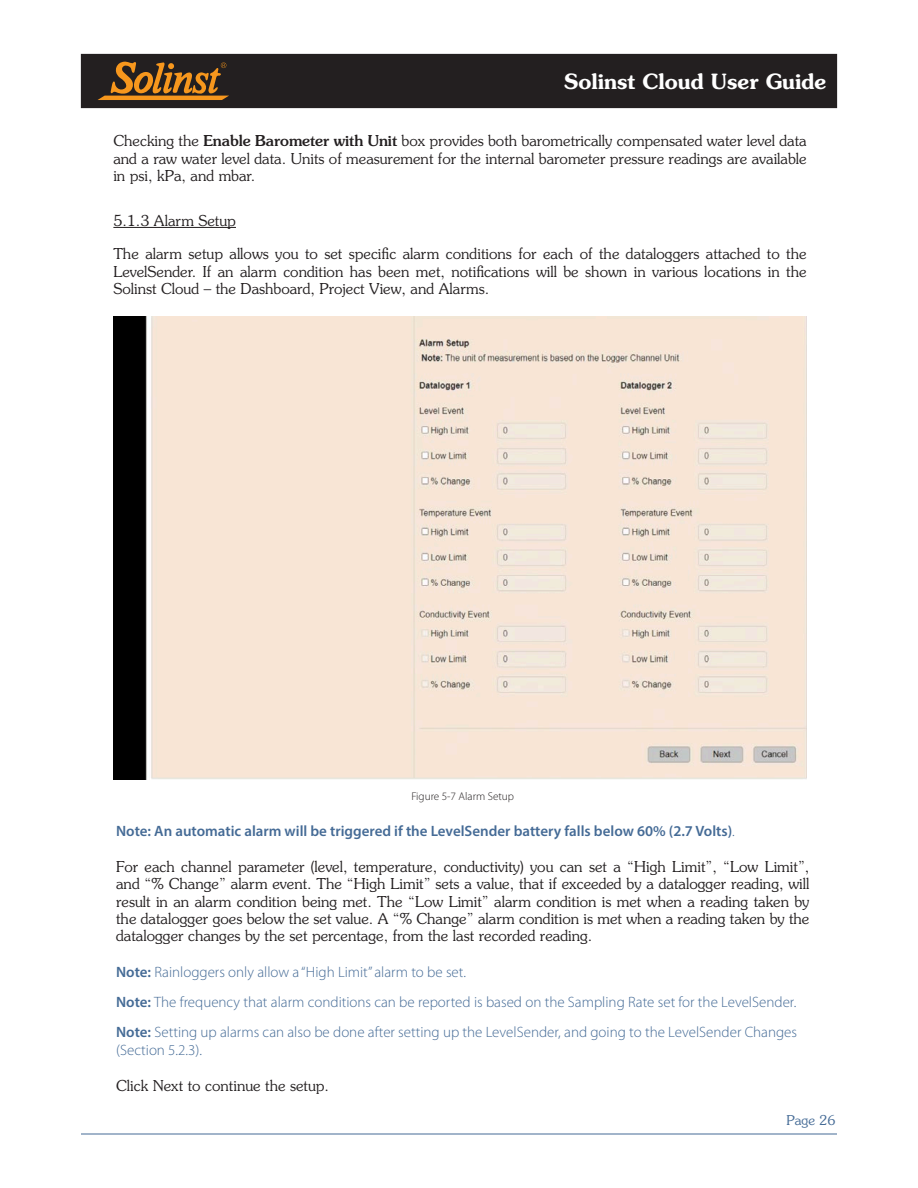
<style>
.page{position:relative;width:918px;height:1188px;background:#fff}
.page>*{position:absolute;margin:0;border:0;box-sizing:border-box;transform-origin:0 0}
.t1{font:600 21px "Souvenir Std";color:#fff}
.BODY_Text{font:300 15px/17.2px "Souvenir Std";color:#231f20;text-align:justify}
.NOTE-BodyText{font:300 15px/18px "Myriad Pro";color:#456b96}
.NOTE-BodyText-2{font:600 15px "Myriad Pro";color:#456b96}
.BODY_Title_1_1_1{font:300 15px "Souvenir Std";color:#231f20}
.t2{font:300 13.5px "Souvenir Std";color:#456b96}
.t3{font:300 11.25px "Myriad Pro";color:#231f20}
.s1{font-weight:500}
.s2{font-weight:300}
.s3{font-weight:600}
</style>
<div class="page">
<div style="left:81px;top:54px;width:756px;height:54px;background:#231f20"></div>
<hr style="left:81px;top:1134px;width:756px;height:1px;background:#456b96">
<svg style="left:98px;top:62px;width:131px;height:38px"></svg>
<hr style="left:113px;top:227px;width:123px;height:1px;background:#231f20">
<img style="left:113px;top:317px;width:694px;height:462px">
<h1 class="t1" style="left:564px;top:68px;width:264px">Solinst Cloud User Guide</h1>
<p class="BODY_Text" style="left:113px;top:132px;width:695px">Checking the <span class="s1">Enable Barometer with Unit</span> box provides both barometrically compensated water level data and a raw water level data. Units of measurement for the internal barometer pressure readings are available in psi, kPa, and mbar.</p>
<p class="BODY_Title_1_1_1" style="left:113px;top:212px;width:124px">5.1.3 Alarm Setup</p>
<p class="BODY_Text" style="left:113px;top:245px;width:695px">The alarm setup allows you to set specific alarm conditions for each of the dataloggers attached to the LevelSender. If an alarm condition has been met, notifications will be shown in various locations in the Solinst Cloud – the Dashboard, Project View, and Alarms.</p>
<p class="t3" style="left:411px;top:790px;width:104px">Figure 5-7 Alarm Setup</p>
<p class="NOTE-BodyText-2" style="left:116px;top:821px;width:620px">Note: An automatic alarm will be triggered if the LevelSender battery falls below 60% (2.7 Volts)<span class="s2">.</span></p>
<p class="BODY_Text" style="left:116px;top:858px;width:695px">For each channel parameter (level, temperature, conductivity) you can set a “High Limit”, “Low Limit”, and “% Change” alarm event. The “High Limit” sets a value, that if exceeded by a datalogger reading, will result in an alarm condition being met. The “Low Limit” alarm condition is met when a reading taken by the datalogger goes below the set value. A “% Change” alarm condition is met when a reading taken by the datalogger changes by the set percentage, from the last recorded reading.</p>
<p class="NOTE-BodyText" style="left:116px;top:963px;width:352px"><span class="s3">Note:</span> Rainloggers only allow a “High Limit” alarm to be set.</p>
<p class="NOTE-BodyText" style="left:116px;top:993px;width:682px"><span class="s3">Note:</span> The frequency that alarm conditions can be reported is based on the Sampling Rate set for the LevelSender.</p>
<p class="NOTE-BodyText" style="left:116px;top:1023px;width:683px"><span class="s3">Note:</span> Setting up alarms can also be done after setting up the LevelSender, and going to the LevelSender Changes (Section 5.2.3).</p>
<p class="BODY_Text" style="left:116px;top:1077px;width:215px">Click Next to continue the setup.</p>
<p class="t2" style="left:786px;top:1112px;width:51px">Page 26</p>
</div>
